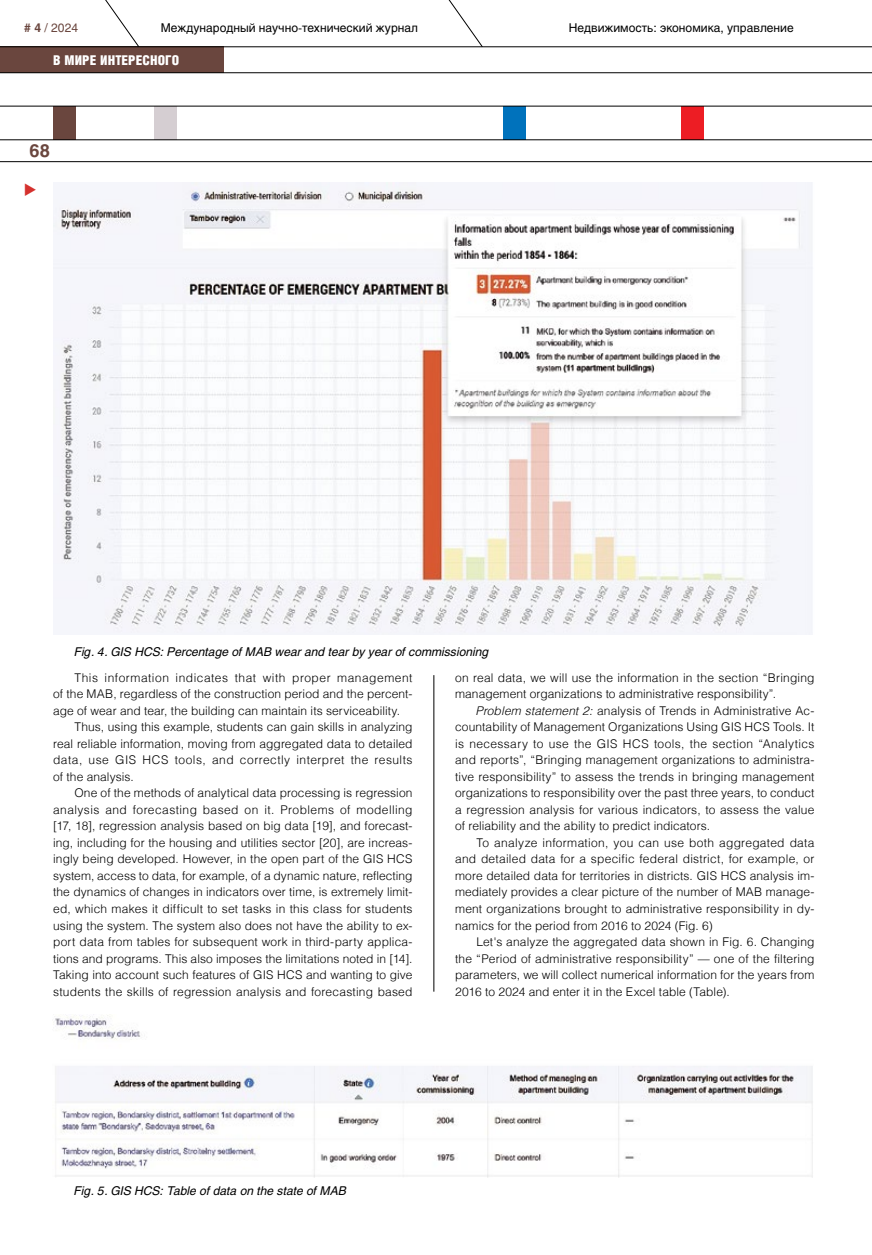
<style>
.page{position:relative;width:872px;height:1255px;background:#fff}
.page>*{position:absolute;margin:0;border:0;box-sizing:border-box;transform-origin:0 0}
.t1{font:700 18px "Helios";color:#6a463e}
.t2{font:13.5px "Helios Cond Black C";letter-spacing:.01em;color:#fff}
.t3{font:300 12px/16.5px "Helios";letter-spacing:.01em;color:#000;text-align:justify}
.t4{font:italic 12px "Helios";color:#000}
.t5{font:12px "Helios";color:#000}
.t6{font:12px "Helios";color:#6a463e}
.s1{font-weight:700}
.s2{font-style:italic}
</style>
<div class="page">
<div style="left:0;top:47px;width:223px;height:26px;background:#6a463e"></div>
<div style="left:53px;top:106px;width:22px;height:34px;background:#6a463e"></div>
<div style="left:154px;top:106px;width:22px;height:34px;background:#d5ced2"></div>
<div style="left:503px;top:106px;width:22px;height:34px;background:#0072bc"></div>
<div style="left:682px;top:106px;width:22px;height:34px;background:#ed1d24"></div>
<hr style="left:0;top:139px;width:872px;height:1px;background:#000">
<hr style="left:0;top:161px;width:872px;height:1px;background:#000">
<hr style="left:0;top:106px;width:872px;height:1px;background:#000">
<hr style="left:0;top:72px;width:872px;height:1px;background:#000">
<hr style="left:0;top:47px;width:872px;height:1px;background:#000">
<svg style="left:426px;top:0;width:57px;height:47px"></svg>
<svg style="left:83px;top:0;width:56px;height:47px"></svg>
<hr style="left:433px;top:675px;width:1px;height:316px;background:#000">
<img style="left:53px;top:183px;width:760px;height:451px">
<img style="left:55px;top:1014px;width:758px;height:163px">
<p class="t6" style="left:24px;top:20px;width:55px"><span class="s1"># 4</span> / 2024</p>
<p class="t5" style="left:161px;top:20px;width:259px">Международный научно-технический журнал</p>
<p class="t5" style="left:569px;top:20px;width:226px">Недвижимость: экономика, управление</p>
<p class="t2" style="left:53px;top:53px;width:128px">В МИРЕ ИНТЕРЕСНОГО</p>
<h1 class="t1" style="left:30px;top:140px;width:22px">68</h1>
<p class="t4" style="left:74px;top:644px;width:416px">Fig. 4. GIS HCS: Percentage of MAB wear and tear by year of commissioning</p>
<p class="t3" style="left:53px;top:669px;width:361px;text-indent:21px">This information indicates that with proper management of the MAB, regardless of the construction period and the percent&shy;age of wear and tear, the building can maintain its serviceability.</p>
<p class="t3" style="left:53px;top:718px;width:361px;text-indent:21px">Thus, using this example, students can gain skills in analyzing real reliable information, moving from aggregated data to detailed data, use GIS HCS tools, and correctly interpret the results of the analysis.</p>
<p class="t3" style="left:53px;top:784px;width:361px;text-indent:21px">One of the methods of analytical data processing is regression analysis and forecasting based on it. Problems of modelling [17, 18], regression analysis based on big data [19], and forecast&shy;ing, including for the housing and utilities sector [20], are increas&shy;ingly being developed. However, in the open part of the GIS HCS system, access to data, for example, of a dynamic nature, reflecting the dynamics of changes in indicators over time, is extremely limit&shy;ed, which makes it difficult to set tasks in this class for students using the system. The system also does not have the ability to ex&shy;port data from tables for subsequent work in third-party applica&shy;tions and programs. This also imposes the limitations noted in [14].<br>Taking into account such features of GIS HCS and wanting to give students the skills of regression analysis and forecasting based</p>
<p class="t3" style="left:455px;top:669px;width:361px">on real data, we will use the information in the section “Bringing management organizations to administrative responsibility”.</p>
<p class="t3" style="left:455px;top:702px;width:361px;text-indent:21px"><span class="s2">Problem statement 2:</span> analysis of Trends in Administrative Ac&shy;countability of Management Organizations Using GIS HCS Tools. It is necessary to use the GIS HCS tools, the section “Analytics and reports”, “Bringing management organizations to administra&shy;tive responsibility” to assess the trends in bringing management organizations to responsibility over the past three years, to conduct a regression analysis for various indicators, to assess the value of reliability and the ability to predict indicators.</p>
<p class="t3" style="left:455px;top:834px;width:361px;text-indent:21px">To analyze information, you can use both aggregated data and detailed data for a specific federal district, for example, or more detailed data for territories in districts. GIS HCS analysis im&shy;mediately provides a clear picture of the number of MAB manage&shy;ment organizations brought to administrative responsibility in dy&shy;namics for the period from 2016 to 2024 (Fig. 6)</p>
<p class="t3" style="left:455px;top:933px;width:361px;text-indent:21px">Let's analyze the aggregated data shown in Fig. 6. Changing the “Period of administrative responsibility” — one of the filtering parameters, we will collect numerical information for the years from 2016 to 2024 and enter it in the Excel table (Table).</p>
<p class="t4" style="left:74px;top:1183px;width:274px">Fig. 5. GIS HCS: Table of data on the state of MAB</p>
</div>
